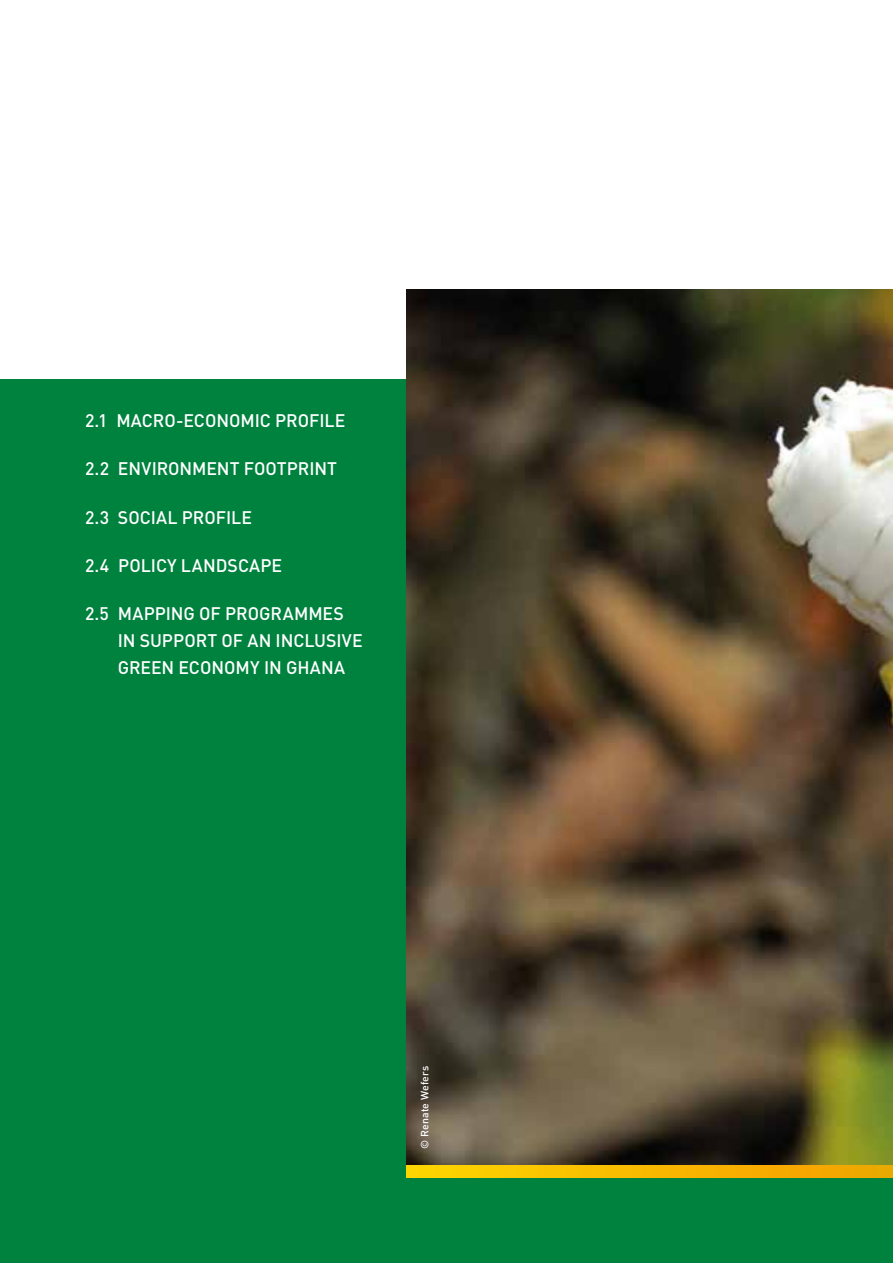
<style>
.page{position:relative;width:893px;height:1263px;background:#fff}
.page>*{position:absolute;margin:0;border:0;box-sizing:border-box;transform-origin:0 0}
.t1{font:500 18px/27px "DIN";color:#fff}
.t2{font:500 18px "DIN";letter-spacing:.055em;color:#fff}
.t3{font:500 10.5px "DIN";letter-spacing:.02em;color:#fff}
</style>
<div class="page">
<div style="left:0;top:380px;width:893px;height:883px;background:#00823f"></div>
<img style="left:407px;top:289px;width:486px;height:876px">
<svg style="left:407px;top:1165px;width:486px;height:13px;background:#f7ba00"></svg>
<p class="t1" style="left:85px;top:407px;width:259px">2.1 MACRO-ECONOMIC PROFILE</p>
<p class="t1" style="left:85px;top:455px;width:254px">2.2 ENVIRONMENT FOOTPRINT</p>
<p class="t1" style="left:85px;top:503px;width:166px">2.3 SOCIAL PROFILE</p>
<p class="t2" style="left:85px;top:554px;width:186px">2.4 POLICY LANDSCAPE</p>
<p class="t1" style="left:118px;top:600px;width:244px;text-indent:-33px">2.5 MAPPING OF PROGRAMMES<br>IN SUPPORT OF AN I NCLUSIVE<br>GREE N ECONOMY IN GHANA</p>
<p class="t3" style="left:418px;top:1149px;width:85px;rotate:-90deg">© RENATE WEFERS</p>
</div>
